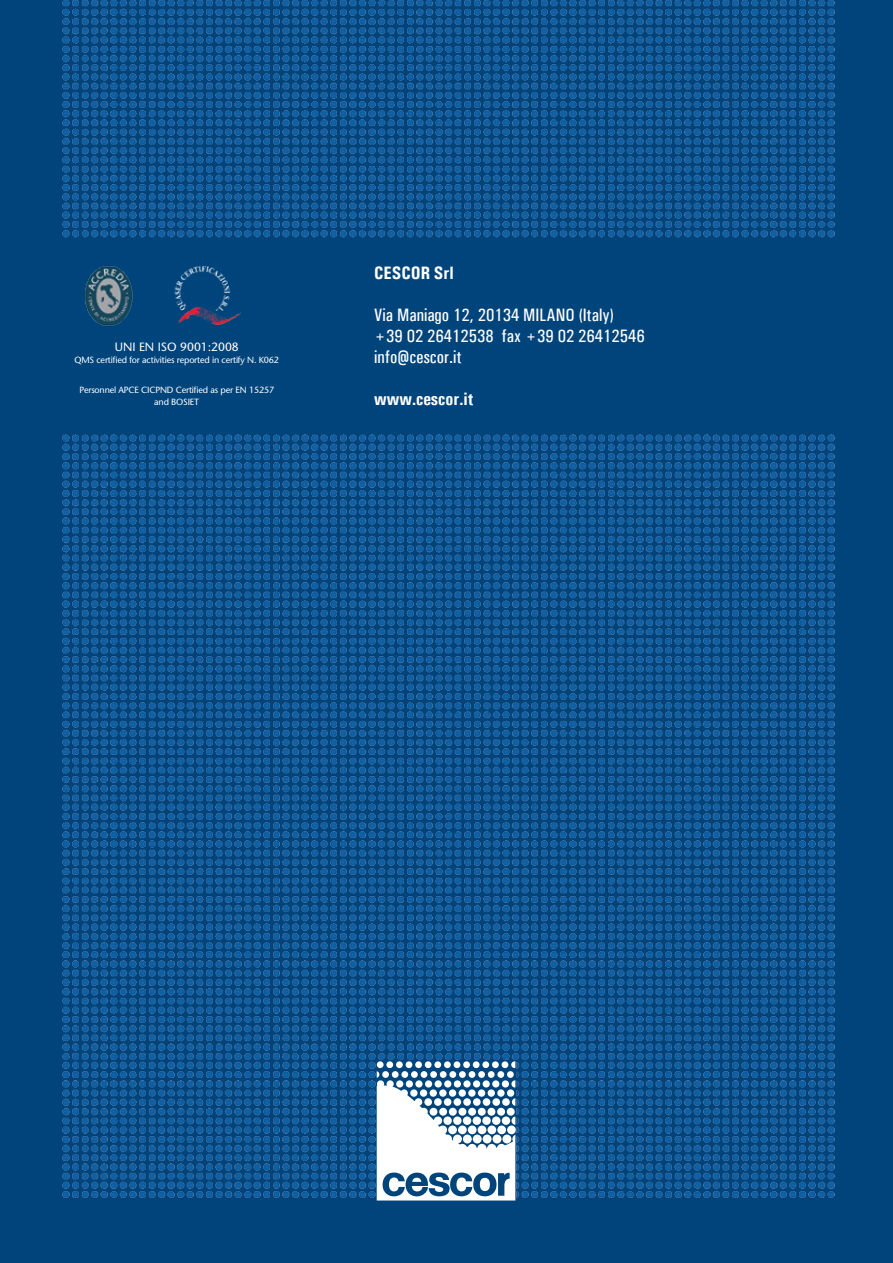
<style>
.page{position:relative;width:893px;height:1263px;background:#00447c}
.page>*{position:absolute;margin:0;border:0;box-sizing:border-box;transform-origin:0 0}
.t1{font:500 condensed 18px/21px "Univers";color:#fff}
.t2{font:700 condensed 18px "Univers";color:#fff}
.t3{font:12px "Stone Sans";color:#fff}
.t4{font:9px/12px "Stone Sans";letter-spacing:-.02em;color:#fff;text-align:center}
</style>
<div class="page">
<img style="left:62px;top:0;width:773px;height:1201px">
<h2 class="t3" style="left:115px;top:339px;width:126px">UNI EN ISO 9001:2008</h2>
<p class="t4" style="left:74px;top:354px;width:206px">QMS certified for activities reported in certify N. K062</p>
<p class="t4" style="left:79px;top:384px;width:196px">Personnel APCE CICPND Certified as per EN 15257 and BOSIET</p>
<h1 class="t2" style="left:374px;top:262px;width:81px">CESCOR Srl</h1>
<h1 class="t1" style="left:374px;top:305px;width:272px">Via Maniago 12, 20134 MILANO (Italy) +39 02 26412538 fax +39 02 26412546 info@cescor.it</h1>
<h1 class="t2" style="left:374px;top:388px;width:101px">www.cescor.it</h1>
</div>
